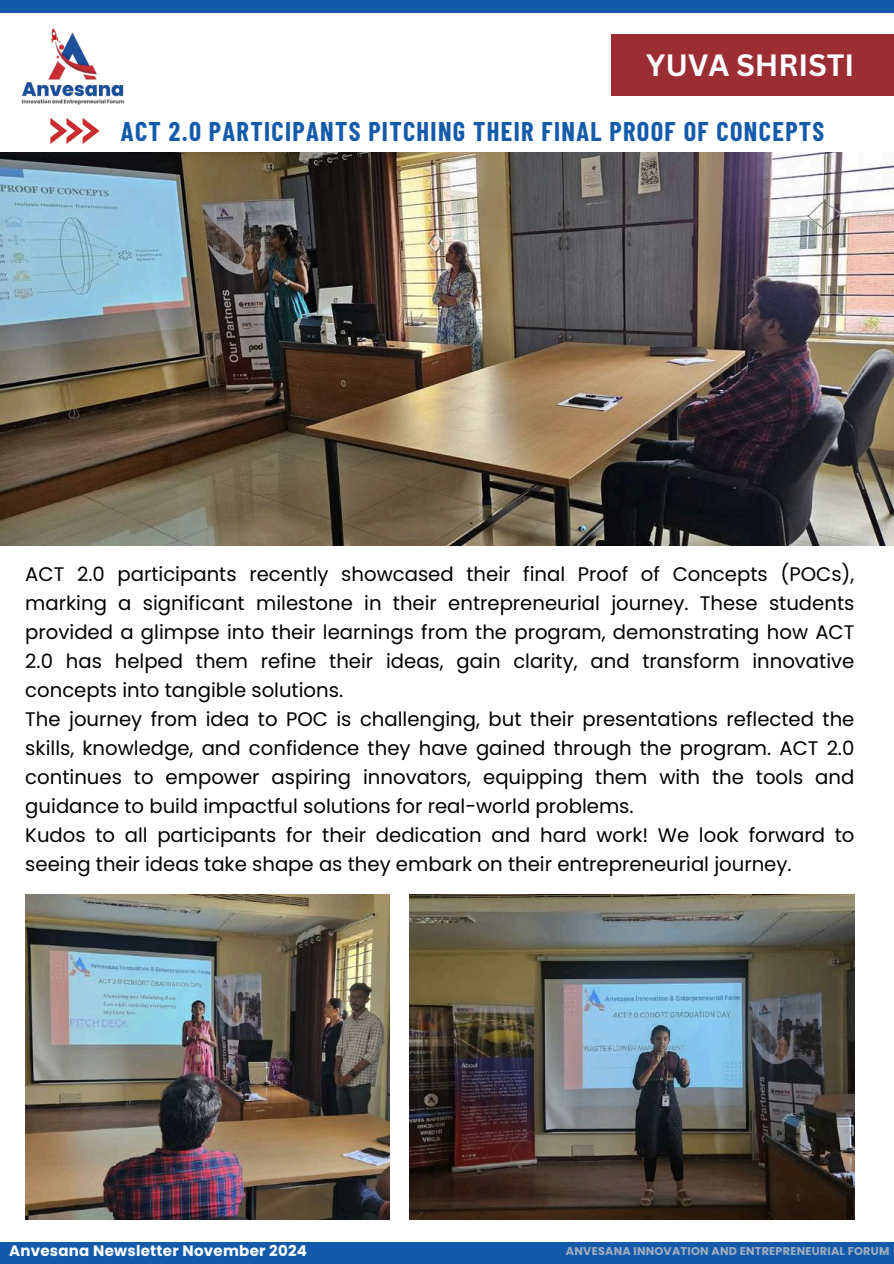
<style>
.page{position:relative;width:894px;height:1264px;background:#fff}
.page>*{position:absolute;margin:0;border:0;box-sizing:border-box;transform-origin:0 0}
.t1{font:700 30px "Canva Sans";color:#fff}
.t2{font:700 26.4px "Barlow Condensed";letter-spacing:.05em;color:#135baa}
.t3{font:19.65px/29px "Poppins";color:#000}
.t4{font:700 15px "Poppins";letter-spacing:.015em;color:#fff}
.t5{font:700 11.25px "Poppins";letter-spacing:.015em;color:#9facbe}
</style>
<div class="page">
<div style="left:0;top:0;width:893px;height:12px;background:#135baa"></div>
<div style="left:611px;top:34px;width:282px;height:62px;background:#9c2d35"></div>
<img style="left:21px;top:28px;width:104px;height:77px">
<div style="left:0;top:1242px;width:893px;height:21px;background:#135baa"></div>
<svg style="left:50px;top:118px;width:49px;height:26px"></svg>
<img style="left:0;top:153px;width:893px;height:392px">
<img style="left:410px;top:894px;width:444px;height:325px">
<img style="left:25px;top:894px;width:364px;height:325px">
<h1 class="t1" style="left:646px;top:44px;width:209px">YUVA SHRISTI</h1>
<h2 class="t2" style="left:121px;top:114px;width:704px">ACT 2.0 PARTICIPANTS PITCHING THEIR FINAL PROOF OF CONCEPTS</h2>
<p class="t3" style="left:25px;top:560px;width:830px">ACT 2.0 participants recently showcased their final Proof of Concepts (POCs), marking a significant milestone in their entrepreneurial journey. These students provided a glimpse into their learnings from the program, demonstrating how ACT 2.0 has helped them refine their ideas, gain clarity, and transform innovative concepts into tangible solutions.<br>The journey from idea to POC is challenging, but their presentations reflected the skills, knowledge, and confidence they have gained through the program. ACT 2.0 continues to empower aspiring innovators, equipping them with the tools and guidance to build impactful solutions for real-world problems.<br>Kudos to all participants for their dedication and hard work! We look forward to seeing their ideas take shape as they embark on their entrepreneurial journey.</p>
<p class="t4" style="left:9px;top:1239px;width:299px">Anvesana Newsletter November 2024</p>
<p class="t5" style="left:566px;top:1243px;width:325px">ANVESANA INNOVATION AND ENTREPRENEURIAL FORUM</p>
</div>
